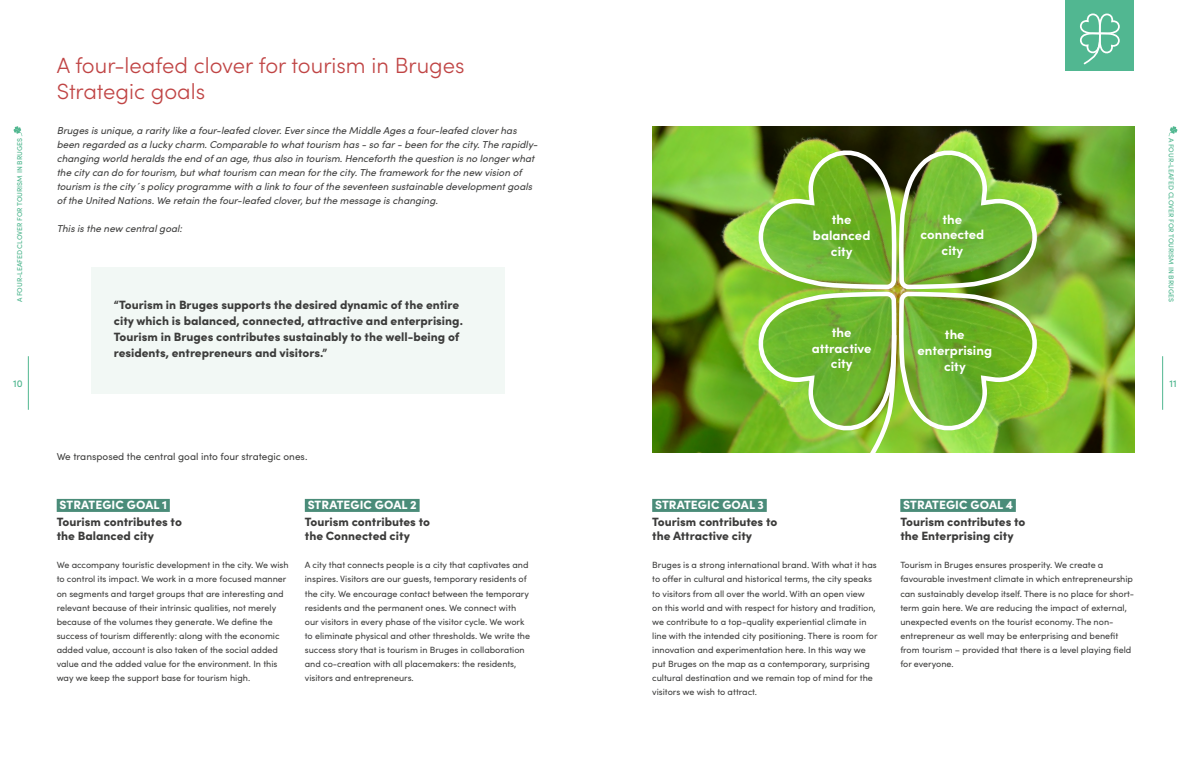
<style>
.page{position:relative;width:1191px;height:766px;background:#fff}
.page>*{position:absolute;margin:0;border:0;box-sizing:border-box;transform-origin:0 0}
.t1{font:300 22px/26.4px "Sofia Pro";color:#c04444}
.t2{font:700 13.1px/15.8px "Sofia Pro";color:#fff;text-align:center}
.t3{font:900 12px/14px "Sofia Pro";color:#3c3c3b}
.t4{font:900 12px "Sofia Pro";letter-spacing:.01em;color:#fff}
.t5{font:italic 10px/14px "Sofia Pro";color:#3c3c3b}
.t6{font:10px "Sofia Pro";color:#3c3c3b}
.t7{font:500 10px "Sofia Pro";color:#51b790}
.t8{font:9px/14px "Sofia Pro";color:#3c3c3b}
.t9{font:500 7px "Sofia Pro";color:#51b790}
</style>
<div class="page">
<svg style="left:13px;top:126px;width:9px;height:10px"></svg>
<hr style="left:28px;top:356px;width:1px;height:53px;background:#51b790">
<hr style="left:1162px;top:356px;width:1px;height:53px;background:#51b790">
<svg style="left:1168px;top:126px;width:9px;height:10px"></svg>
<div style="left:91px;top:267px;width:413px;height:126px;background:#f2f8f5"></div>
<div style="left:57px;top:498px;width:113px;height:13px;background:#4a8c79"></div>
<div style="left:305px;top:498px;width:114px;height:13px;background:#4a8c79"></div>
<img style="left:652px;top:126px;width:482px;height:326px">
<div style="left:1065px;top:0;width:69px;height:71px;background:#51b791"></div>
<svg style="left:1080px;top:13px;width:40px;height:52px"></svg>
<img style="left:756px;top:143px;width:283px;height:369px">
<div style="left:652px;top:498px;width:114px;height:13px;background:#4a8c79"></div>
<div style="left:900px;top:498px;width:115px;height:13px;background:#4a8c79"></div>
<p class="t9" style="left:15px;top:302px;width:166px;rotate:-90deg">A FOUR-LEAFED CLOVER FOR TOURISM IN BRUGES</p>
<p class="t7" style="left:13px;top:375px;width:11px">10</p>
<h1 class="t1" style="left:57px;top:51px;width:409px">A four-leafed clover for tourism in Bruges<br>Strategic goals</h1>
<p class="t5" style="left:57px;top:123px;width:482px">Bruges is unique, a rarity like a four-leafed clover. Ever since the Middle Ages a four-leafed clover has been regarded as a lucky charm. Comparable to what tourism has - so far - been for the city. The rapidly&shy;changing world heralds the end of an age, thus also in tourism. Henceforth the question is no longer what the city can do for tourism, but what tourism can mean for the city. The framework for the new vision of tourism is the city´s policy programme with a link to four of the seventeen sustainable development goals of the United Nations. We retain the four-leafed clover, but the message is changing.</p>
<p class="t5" style="left:57px;top:221px;width:127px">This is the new central goal:</p>
<h3 class="t3" style="left:114px;top:295px;width:350px;line-height:16px">“Tourism in Bruges supports the desired dynamic of the entire city which is balanced, connected, attractive and enterprising.<br>Tourism in Bruges contributes sustainably to the well-being of residents, entrepreneurs and visitors.”</h3>
<p class="t6" style="left:57px;top:449px;width:252px">We transposed the central goal into four strategic ones.</p>
<h3 class="t4" style="left:60px;top:495px;width:109px">STRATEGIC GOAL 1</h3>
<h3 class="t3" style="left:57px;top:514px;width:127px">Tourism contributes to the Balanced city</h3>
<p class="t8" style="left:57px;top:557px;width:233px">We accompany touristic development in the city. We wish to control its impact. We work in a more focused manner on segments and target groups that are interesting and relevant because of their intrinsic qualities, not merely because of the volumes they generate. We define the success of tourism differently: along with the economic added value, account is also taken of the social added value and the added value for the environment. In this way we keep the support base for tourism high.</p>
<h3 class="t4" style="left:308px;top:495px;width:111px">STRATEGIC GOAL 2</h3>
<h3 class="t3" style="left:305px;top:514px;width:127px">Tourism contributes to the Connected city</h3>
<p class="t8" style="left:305px;top:557px;width:227px">A city that connects people is a city that captivates and inspires. Visitors are our guests, temporary residents of the city. We encourage contact between the temporary residents and the permanent ones. We connect with our visitors in every phase of the visitor cycle. We work to eliminate physical and other thresholds. We write the success story that is tourism in Bruges in collaboration and co-creation with all placemakers: the residents, visitors and entrepreneurs.</p>
<h2 class="t2" style="left:813px;top:210px;width:59px">the balanced city</h2>
<h2 class="t2" style="left:811px;top:323px;width:61px">the attractive city</h2>
<h2 class="t2" style="left:920px;top:210px;width:65px">the connected city</h2>
<h2 class="t2" style="left:917px;top:325px;width:76px">the enterprising city</h2>
<p class="t9" style="left:1176px;top:138px;width:166px;rotate:90deg">A FOUR-LEAFED CLOVER FOR TOURISM IN BRUGES</p>
<p class="t7" style="left:1169px;top:375px;width:9px">11</p>
<h3 class="t4" style="left:655px;top:495px;width:110px">STRATEGIC GOAL 3</h3>
<h3 class="t3" style="left:652px;top:514px;width:127px">Tourism contributes to the Attractive city</h3>
<p class="t8" style="left:652px;top:557px;width:227px">Bruges is a strong international brand. With what it has to offer in cultural and historical terms, the city speaks to visitors from all over the world. With an open view on this world and with respect for history and tradition, we contribute to a top-quality experiential climate in line with the intended city positioning. There is room for innovation and experimentation here. In this way we put Bruges on the map as a contemporary, surprising cultural destination and we remain top of mind for the visitors we wish to attract.</p>
<h3 class="t4" style="left:903px;top:495px;width:111px">STRATEGIC GOAL 4</h3>
<h3 class="t3" style="left:900px;top:514px;width:127px">Tourism contributes to the Enterprising city</h3>
<p class="t8" style="left:900px;top:557px;width:235px">Tourism in Bruges ensures prosperity. We create a favourable investment climate in which entrepreneurship can sustainably develop itself. There is no place for short&shy;term gain here. We are reducing the impact of external, unexpected events on the tourist economy. The non&shy;entrepreneur as well may be enterprising and benefit from tourism – provided that there is a level playing field for everyone.</p>
</div>
